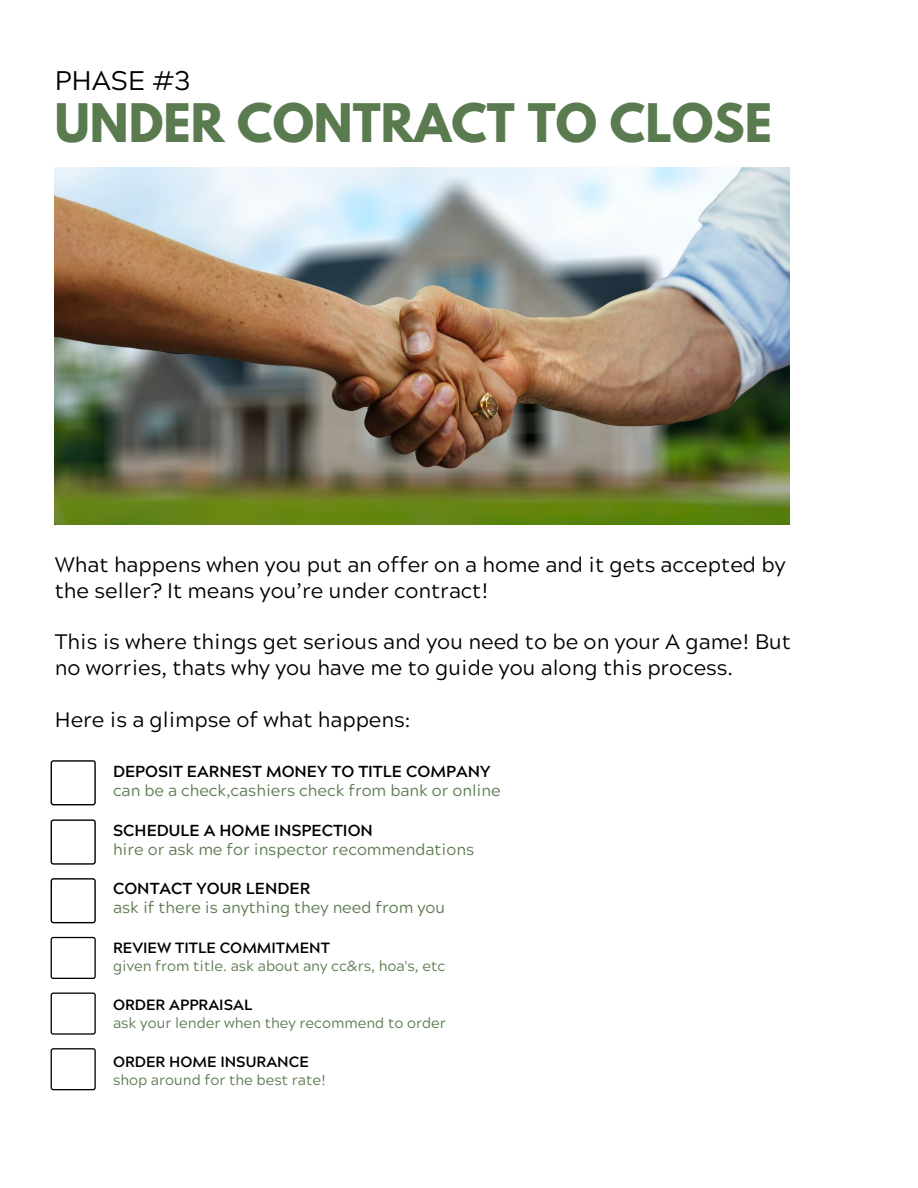
<style>
.page{position:relative;width:918px;height:1188px;background:#fff}
.page>*{position:absolute;margin:0;border:0;box-sizing:border-box;transform-origin:0 0}
.t1{font:700 47.1px "League Spartan";color:#5a7a4f}
.t2{font:26.85px "Acherus Grotesque";color:#000}
.t3{font:21px/25.8px "Acherus Grotesque";color:#000}
.t4{font:15.9px "Acherus Grotesque";color:#5a7a4f}
.t5{font:700 15.9px "Acherus Grotesque";color:#000}
.t6{font:700 14.85px "Acherus Grotesque";color:#000}
.t7{font:14.55px "Acherus Grotesque";color:#5a7a4f}
</style>
<div class="page">
<img style="left:55px;top:167px;width:734px;height:357px">
<svg style="left:51px;top:760px;width:45px;height:45px"></svg>
<svg style="left:51px;top:819px;width:45px;height:46px"></svg>
<svg style="left:51px;top:878px;width:45px;height:45px"></svg>
<svg style="left:51px;top:937px;width:45px;height:42px"></svg>
<svg style="left:51px;top:993px;width:45px;height:42px"></svg>
<svg style="left:51px;top:1048px;width:45px;height:42px"></svg>
<h1 class="t2" style="left:55px;top:70px;width:137px">PHASE #3</h1>
<p class="t1" style="left:55px;top:100px;width:719px">UNDER CONTRACT TO CLOSE</p>
<h3 class="t3" style="left:55px;top:554px;width:732px">What happens when you put an offer on a home and it gets accepted by the seller? It means you’re under contract!</h3>
<h3 class="t3" style="left:55px;top:632px;width:738px">This is where things get serious and you need to be on your A game! But no worries, thats why you have me to guide you along this process.</h3>
<h3 class="t3" style="left:55px;top:710px;width:357px">Here is a glimpse of what happens:</h3>
<p class="t5" style="left:113px;top:765px;width:379px">DEPOSIT EARNEST MONEY TO TITLE COMPANY</p>
<p class="t4" style="left:113px;top:784px;width:389px">can be a check,cashiers check from bank or online</p>
<p class="t5" style="left:113px;top:824px;width:261px">SCHEDULE A HOME INSPECTION</p>
<p class="t4" style="left:113px;top:843px;width:363px">hire or ask me for inspector recommendations</p>
<p class="t5" style="left:113px;top:882px;width:199px">CONTACT YOUR LENDER</p>
<p class="t4" style="left:113px;top:901px;width:334px">ask if there is anything they need from you</p>
<p class="t6" style="left:113px;top:942px;width:218px">REVIEW TITLE COMMITMENT</p>
<p class="t7" style="left:113px;top:960px;width:334px">given from title. ask about any cc&amp;rs, hoa's, etc</p>
<p class="t6" style="left:113px;top:999px;width:141px">ORDER APPRAISAL</p>
<p class="t7" style="left:113px;top:1017px;width:334px">ask your lender when they recommend to order</p>
<p class="t6" style="left:113px;top:1056px;width:197px">ORDER HOME INSURANCE</p>
<p class="t7" style="left:113px;top:1074px;width:214px">shop around for the best rate!</p>
</div>
